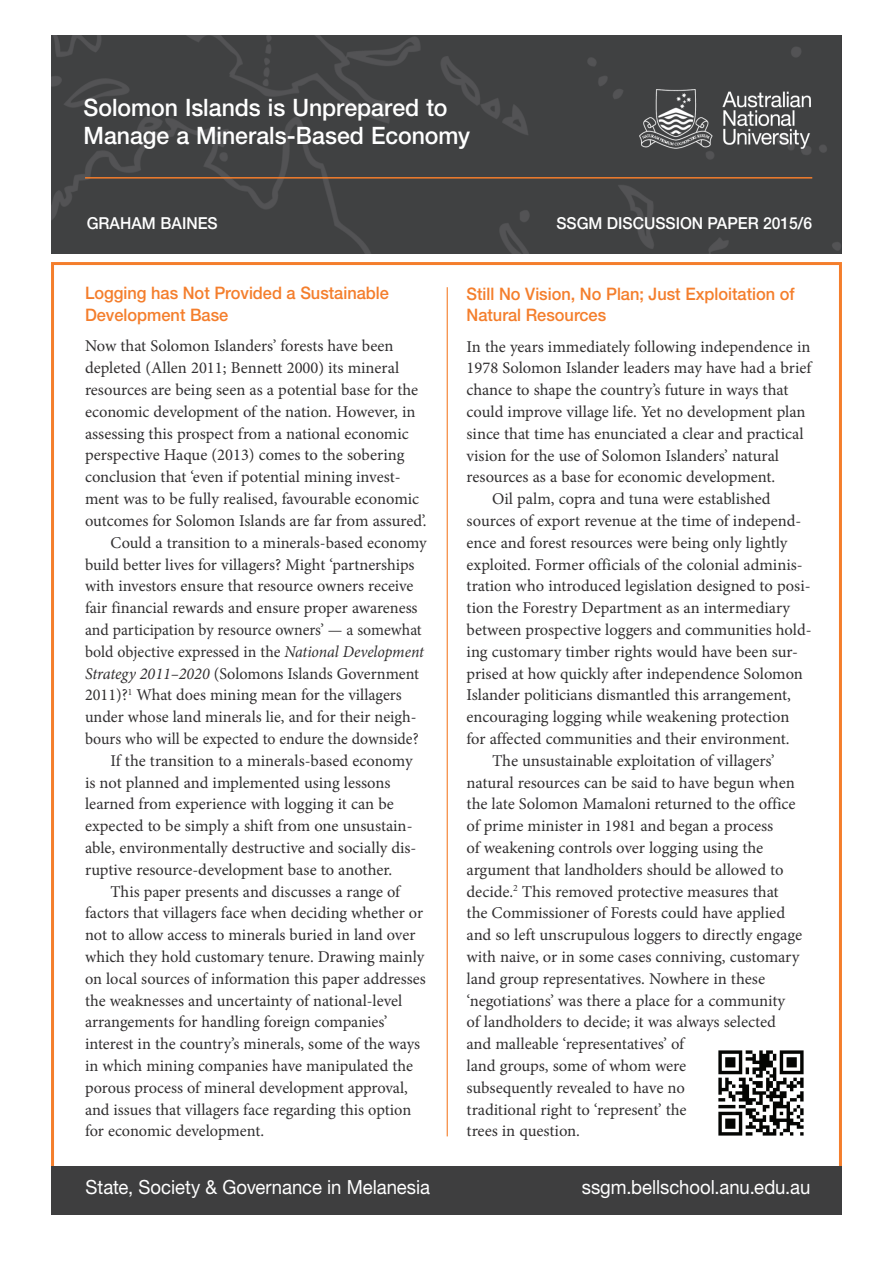
<style>
.page{position:relative;width:893px;height:1263px;background:#fff}
.page>*{position:absolute;margin:0;border:0;box-sizing:border-box;transform-origin:0 0}
.t1{font:500 24px/28.5px "Helvetica Neue LT Std";color:#fff;scale:.96 1}
.t2{font:19.5px "Helvetica Neue LT Std";letter-spacing:-.005em;color:#fff;scale:.95 1}
.t3{font:500 17.25px/21.8px "Helvetica Neue LT Std";color:#f47e2c;scale:.95 1}
.t4{font:16.5px "Minion Pro";color:#312f30}
.t5{font:16.5px "Minion Pro";color:#312f30;scale:.96 1}
.t6{font:500 16.5px "Helvetica Neue LT Std";color:#fff;scale:.95 1}
.s1{font-style:italic}
</style>
<div class="page">
<div style="left:52px;top:35px;width:790px;height:218px;background:#404142"></div>
<div style="left:51px;top:1166px;width:791px;height:48px;background:#3e3e3f"></div>
<hr style="left:447px;top:287px;width:1px;height:849px;background:#f47e2c">
<hr style="left:85px;top:177px;width:727px;height:2px;background:#f47e2c">
<img style="left:640px;top:90px;width:170px;height:58px">
<img style="left:718px;top:1050px;width:86px;height:86px">
<h1 class="t1" style="left:84px;top:93px;width:404px">Solomon Islands is Unprepared to<br>Manage a Minerals-Based Economy</h1>
<p class="t6" style="left:87px;top:213px;width:139px">GRAHAM BAINES</p>
<p class="t6" style="left:556px;top:213px;width:271px">SSGM DISCUSSION PAPER 2015/6</p>
<p class="t3" style="left:85px;top:282px;width:321px">Logging has Not Provided a Sustainable<br>Development Base</p>
<p class="t4" style="left:85px;top:335px;width:310px">Now that Solomon Islanders’ forests have been</p>
<p class="t4" style="left:85px;top:357px;width:316px">depleted (Allen 2011; Bennett 2000) its mineral</p>
<p class="t4" style="left:85px;top:379px;width:335px">resources are being seen as a potential base for the</p>
<p class="t4" style="left:85px;top:401px;width:332px">economic development of the nation. However, in</p>
<p class="t4" style="left:85px;top:422px;width:325px">assessing this prospect from a national economic</p>
<p class="t4" style="left:85px;top:444px;width:321px">perspective Haque (2013) comes to the sobering</p>
<p class="t4" style="left:85px;top:466px;width:317px">conclusion that ‘even if potential mining invest-</p>
<p class="t4" style="left:85px;top:488px;width:336px">ment was to be fully realised, favourable economic</p>
<p class="t4" style="left:85px;top:509px;width:343px">outcomes for Solomon Islands are far from assured’.</p>
<p class="t4" style="left:111px;top:531px;width:318px">Could a transition to a minerals-based economy</p>
<p class="t4" style="left:85px;top:553px;width:331px">build better lives for villagers? Might ‘partnerships</p>
<p class="t4" style="left:85px;top:575px;width:330px">with investors ensure that resource owners receive</p>
<p class="t4" style="left:85px;top:597px;width:334px">fair financial rewards and ensure proper awareness</p>
<p class="t5" style="left:85px;top:619px;width:352px">and participation by resource owners’ — a somewhat</p>
<p class="t5" style="left:85px;top:640px;width:354px">bold objective expressed in the <span class="s1">National Development</span></p>
<p class="t4" style="left:85px;top:662px;width:336px"><span class="s1">Strategy 2011–2020</span> (Solomons Islands Government</p>
<p class="t4" style="left:85px;top:684px;width:318px">2011)?<sup>1</sup> What does mining mean for the villagers</p>
<p class="t4" style="left:85px;top:706px;width:333px">under whose land minerals lie, and for their neigh-</p>
<p class="t5" style="left:85px;top:728px;width:349px">bours who will be expected to endure the downside?</p>
<p class="t4" style="left:111px;top:749px;width:303px">If the transition to a minerals-based economy</p>
<p class="t4" style="left:85px;top:771px;width:307px">is not planned and implemented using lessons</p>
<p class="t4" style="left:85px;top:793px;width:310px">learned from experience with logging it can be</p>
<p class="t4" style="left:85px;top:815px;width:329px">expected to be simply a shift from one unsustain-</p>
<p class="t4" style="left:85px;top:837px;width:333px">able, environmentally destructive and socially dis-</p>
<p class="t4" style="left:85px;top:858px;width:309px">ruptive resource-development base to another.</p>
<p class="t4" style="left:111px;top:880px;width:291px">This paper presents and discusses a range of</p>
<p class="t4" style="left:85px;top:902px;width:340px">factors that villagers face when deciding whether or</p>
<p class="t4" style="left:85px;top:924px;width:332px">not to allow access to minerals buried in land over</p>
<p class="t4" style="left:85px;top:946px;width:341px">which they hold customary tenure. Drawing mainly</p>
<p class="t4" style="left:85px;top:967px;width:342px">on local sources of information this paper addresses</p>
<p class="t4" style="left:85px;top:989px;width:319px">the weaknesses and uncertainty of national-level</p>
<p class="t4" style="left:85px;top:1011px;width:304px">arrangements for handling foreign companies’</p>
<p class="t4" style="left:85px;top:1033px;width:337px">interest in the country’s minerals, some of the ways</p>
<p class="t4" style="left:85px;top:1055px;width:330px">in which mining companies have manipulated the</p>
<p class="t4" style="left:85px;top:1076px;width:324px">porous process of mineral development approval,</p>
<p class="t4" style="left:85px;top:1098px;width:328px">and issues that villagers face regarding this option</p>
<p class="t4" style="left:85px;top:1120px;width:181px">for economic development.</p>
<p class="t3" style="left:467px;top:282px;width:347px">Still No Vision, No Plan; Just Exploitation of<br>Natural Resources</p>
<p class="t4" style="left:467px;top:335px;width:345px">In the years immediately following independence in</p>
<p class="t4" style="left:467px;top:357px;width:346px">1978 Solomon Islander leaders may have had a brief</p>
<p class="t4" style="left:467px;top:379px;width:323px">chance to shape the country’s future in ways that</p>
<p class="t4" style="left:467px;top:401px;width:341px">could improve village life. Yet no development plan</p>
<p class="t4" style="left:467px;top:422px;width:339px">since that time has enunciated a clear and practical</p>
<p class="t4" style="left:467px;top:444px;width:314px">vision for the use of Solomon Islanders’ natural</p>
<p class="t4" style="left:467px;top:466px;width:310px">resources as a base for economic development.</p>
<p class="t4" style="left:492px;top:488px;width:280px">Oil palm, copra and tuna were established</p>
<p class="t4" style="left:467px;top:510px;width:336px">sources of export revenue at the time of independ-</p>
<p class="t4" style="left:467px;top:531px;width:322px">ence and forest resources were being only lightly</p>
<p class="t4" style="left:467px;top:553px;width:338px">exploited. Former officials of the colonial adminis-</p>
<p class="t4" style="left:467px;top:575px;width:346px">tration who introduced legislation designed to posi-</p>
<p class="t4" style="left:467px;top:597px;width:325px">tion the Forestry Department as an intermediary</p>
<p class="t4" style="left:467px;top:619px;width:346px">between prospective loggers and communities hold-</p>
<p class="t4" style="left:467px;top:640px;width:333px">ing customary timber rights would have been sur-</p>
<p class="t4" style="left:467px;top:662px;width:338px">prised at how quickly after independence Solomon</p>
<p class="t4" style="left:467px;top:684px;width:326px">Islander politicians dismantled this arrangement,</p>
<p class="t4" style="left:467px;top:706px;width:324px">encouraging logging while weakening protection</p>
<p class="t4" style="left:467px;top:728px;width:325px">for affected communities and their environment.</p>
<p class="t4" style="left:492px;top:749px;width:284px">The unsustainable exploitation of villagers’</p>
<p class="t4" style="left:467px;top:771px;width:330px">natural resources can be said to have begun when</p>
<p class="t4" style="left:467px;top:793px;width:331px">the late Solomon Mamaloni returned to the office</p>
<p class="t4" style="left:467px;top:815px;width:308px">of prime minister in 1981 and began a process</p>
<p class="t4" style="left:467px;top:837px;width:299px">of weakening controls over logging using the</p>
<p class="t4" style="left:467px;top:858px;width:319px">argument that landholders should be allowed to</p>
<p class="t4" style="left:467px;top:880px;width:314px">decide.<sup>2</sup> This removed protective measures that</p>
<p class="t4" style="left:467px;top:902px;width:320px">the Commissioner of Forests could have applied</p>
<p class="t4" style="left:467px;top:924px;width:337px">and so left unscrupulous loggers to directly engage</p>
<p class="t4" style="left:467px;top:946px;width:334px">with naive, or in some cases conniving, customary</p>
<p class="t4" style="left:467px;top:967px;width:300px">land group representatives. Nowhere in these</p>
<p class="t4" style="left:467px;top:989px;width:320px">‘negotiations’ was there a place for a community</p>
<p class="t4" style="left:467px;top:1011px;width:311px">of landholders to decide; it was always selected</p>
<p class="t4" style="left:467px;top:1033px;width:219px">and malleable ‘representatives’ of</p>
<p class="t4" style="left:467px;top:1055px;width:221px">land groups, some of whom were</p>
<p class="t4" style="left:467px;top:1076px;width:220px">subsequently revealed to have no</p>
<p class="t4" style="left:467px;top:1098px;width:222px">traditional right to ‘represent’ the</p>
<p class="t4" style="left:467px;top:1120px;width:115px">trees in question.</p>
<p class="t2" style="left:86px;top:1175px;width:364px">State, Society &amp; Governance in Melanesia</p>
<p class="t2" style="left:582px;top:1175px;width:242px">ssgm.bellschool.anu.edu.au</p>
</div>
